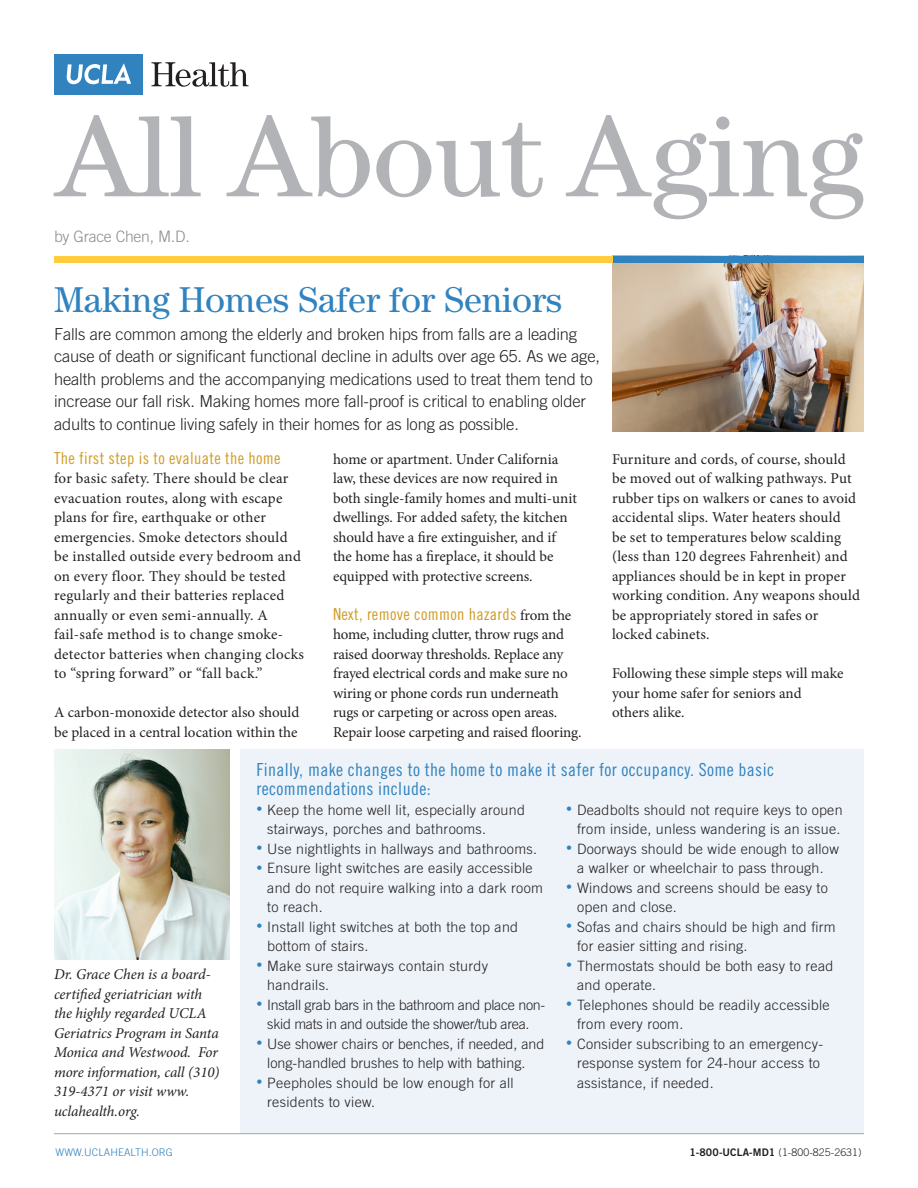
<style>
.page{position:relative;width:918px;height:1188px;background:#fff}
.page>*{position:absolute;margin:0;border:0;box-sizing:border-box;transform-origin:0 0}
.t1{font:119.25px "Century Book ITC";letter-spacing:-.025em;color:#b2b3b7}
.t2{font:36px "Century";color:#3183bf}
.t3{font:18px/19.5px "Trade Gothic Cond Eighteen";letter-spacing:.02em;color:#3183bf}
.t4{font:300 16.5px/22.5px "Trade Gothic LT Std";letter-spacing:-.01em;color:#231f20}
.t5{font:16.5px "Trade Gothic Cond Eighteen";letter-spacing:.02em;color:#d09b25}
.t6{font:300 15.75px "Trade Gothic";letter-spacing:-.015em;color:#8a8c8f}
.t7{font:15px/19.5px "Minion Pro";letter-spacing:.005em;color:#231f20}
.t8{font:italic 15px/19.5px "Minion Pro";letter-spacing:-.005em;color:#231f20}
.t9{font:300 14.25px/19.5px "Trade Gothic";letter-spacing:.02em;color:#231f20}
.t10{font:300 14.25px/19.5px "Trade Gothic";letter-spacing:-.02em;color:#231f20;text-align:center}
.t11{font:300 14.25px/19.5px "Trade Gothic";color:#231f20;text-align:center}
.t12{font:300 10.5px "Trade Gothic";letter-spacing:.01em;color:#231f20}
.t13{font:300 10.5px "Trade Gothic";letter-spacing:.01em;color:#3183bf}
.s1{font-family:"Minion Pro";font-size:15px;color:#231f20}
.s2{font-size:12px;color:#3183bf}
.s3{font-family:"Trade Gothic Bold Two";font-weight:400}
</style>
<div class="page">
<img style="left:612px;top:263px;width:252px;height:169px">
<div style="left:612px;top:256px;width:252px;height:7px;background:#3183bf"></div>
<div style="left:54px;top:54px;width:88px;height:41px;background:#3183bf"></div>
<svg style="left:67px;top:64px;width:64px;height:20px"></svg>
<svg style="left:151px;top:62px;width:97px;height:25px"></svg>
<div style="left:240px;top:750px;width:624px;height:384px;background:#edf3f9"></div>
<div style="left:54px;top:256px;width:558px;height:7px;background:#fecc3e"></div>
<img style="left:54px;top:750px;width:175px;height:209px">
<hr style="left:54px;top:1133px;width:810px;height:1px;background:#a4a5a9">
<p class="t1" style="left:54px;top:88px;width:812px">All About Aging</p>
<p class="t6" style="left:54px;top:227px;width:137px">by Grace Chen, M.D.</p>
<p class="t2" style="left:54px;top:279px;width:510px">Making Homes Safer for Seniors</p>
<p class="t4" style="left:54px;top:323px;width:548px">Falls are common among the elderly and broken hips from falls are a leading cause of death or significant functional decline in adults over age 65. As we age, health problems and the accompanying medications used to treat them tend to increase our fall risk. Making homes more fall-proof is critical to enabling older adults to continue living safely in their homes for as long as possible.</p>
<p class="t5" style="left:54px;top:448px;width:228px">The first step is to evaluate the home</p>
<p class="t7" style="left:54px;top:469px;width:251px">for basic safety. There should be clear evacuation routes, along with escape plans for fire, earthquake or other emergencies. Smoke detectors should be installed outside every bedroom and on every floor. They should be tested regularly and their batteries replaced annually or even semi-annually. A fail-safe method is to change smoke&shy;detector batteries when changing clocks to “spring forward” or “fall back.”</p>
<p class="t7" style="left:54px;top:703px;width:247px">A carbon-monoxide detector also should be placed in a central location within the</p>
<p class="t7" style="left:333px;top:449px;width:245px">home or apartment. Under California law, these devices are now required in both single-family homes and multi-unit dwellings. For added safety, the kitchen should have a fire extinguisher, and if the home has a fireplace, it should be equipped with protective screens.</p>
<p class="t5" style="left:333px;top:604px;width:240px">Next, remove common hazards <span class="s1">from the</span></p>
<p class="t7" style="left:333px;top:625px;width:250px">home, including clutter, throw rugs and raised doorway thresholds. Replace any frayed electrical cords and make sure no wiring or phone cords run underneath rugs or carpeting or across open areas.<br>Repair loose carpeting and raised flooring.</p>
<p class="t7" style="left:612px;top:449px;width:249px">Furniture and cords, of course, should be moved out of walking pathways. Put rubber tips on walkers or canes to avoid accidental slips. Water heaters should<br>be set to temperatures below scalding (less than 120 degrees Fahrenheit) and appliances should be in kept in proper working condition. Any weapons should be appropriately stored in safes or locked cabinets.</p>
<p class="t7" style="left:612px;top:664px;width:233px">Following these simple steps will make your home safer for seniors and<br>others alike.</p>
<p class="t8" style="left:54px;top:965px;width:167px">Dr. Grace Chen is a board&shy;certified geriatrician with the highly regarded UCLA<br>Geriatrics Program in Santa<br>Monica and Westwood. For more information, call (310)<br>319-4371 or visit www. uclahealth.org.</p>
<p class="t3" style="left:256px;top:759px;width:519px">Finally, make changes to the home to make it safer for occupancy. Some basic recommendations include:</p>
<p class="t9" style="left:267px;top:799px;width:259px;text-indent:-11px"><span class="s2">•</span> Keep the home well lit, especially around stairways, porches and bathrooms.</p>
<p class="t9" style="left:256px;top:838px;width:282px"><span class="s2">•</span> Use nightlights in hallways and bathrooms.</p>
<p class="t9" style="left:267px;top:858px;width:277px;text-indent:-11px"><span class="s2">•</span> Ensure light switches are easily accessible and do not require walking into a dark room to reach.</p>
<p class="t9" style="left:267px;top:916px;width:252px;text-indent:-11px"><span class="s2">•</span> Install light switches at both the top and bottom of stairs.</p>
<p class="t9" style="left:267px;top:955px;width:222px;text-indent:-11px"><span class="s2">•</span> Make sure stairways contain sturdy handrails.</p>
<p class="t10" style="left:256px;top:994px;width:290px"><span class="s2">•</span> Install grab bars in the bathroom and place non&shy;skid mats in and outside the shower/tub area.</p>
<p class="t11" style="left:256px;top:1033px;width:289px"><span class="s2">•</span> Use shower chairs or benches, if needed, and long-handled brushes to help with bathing.</p>
<p class="t9" style="left:267px;top:1072px;width:248px;text-indent:-11px"><span class="s2">•</span> Peepholes should be low enough for all residents to view.</p>
<p class="t9" style="left:566px;top:799px;width:278px;text-align:right"><span class="s2">•</span> Deadbolts should not require keys to open from inside, unless wandering is an issue.</p>
<p class="t9" style="left:566px;top:838px;width:274px;text-align:center"><span class="s2">•</span> Doorways should be wide enough to allow a walker or wheelchair to pass through.</p>
<p class="t9" style="left:577px;top:877px;width:252px;text-indent:-11px"><span class="s2">•</span> Windows and screens should be easy to open and close.</p>
<p class="t9" style="left:577px;top:916px;width:260px;text-indent:-11px"><span class="s2">•</span> Sofas and chairs should be high and firm for easier sitting and rising.</p>
<p class="t9" style="left:577px;top:955px;width:258px;text-indent:-11px"><span class="s2">•</span> Thermostats should be both easy to read and operate.</p>
<p class="t9" style="left:577px;top:994px;width:254px;text-indent:-11px"><span class="s2">•</span> Telephones should be readily accessible from every room.</p>
<p class="t9" style="left:577px;top:1033px;width:248px;text-indent:-11px"><span class="s2">•</span> Consider subscribing to an emergency&shy;response system for 24-hour access to assistance, if needed.</p>
<p class="t13" style="left:56px;top:1146px;width:119px">WWW.UCLAHEALTH.ORG</p>
<p class="t12" style="left:689px;top:1146px;width:174px"><span class="s3">1-800-UCLA-MD1</span> (1-800-825-2631)</p>
</div>
